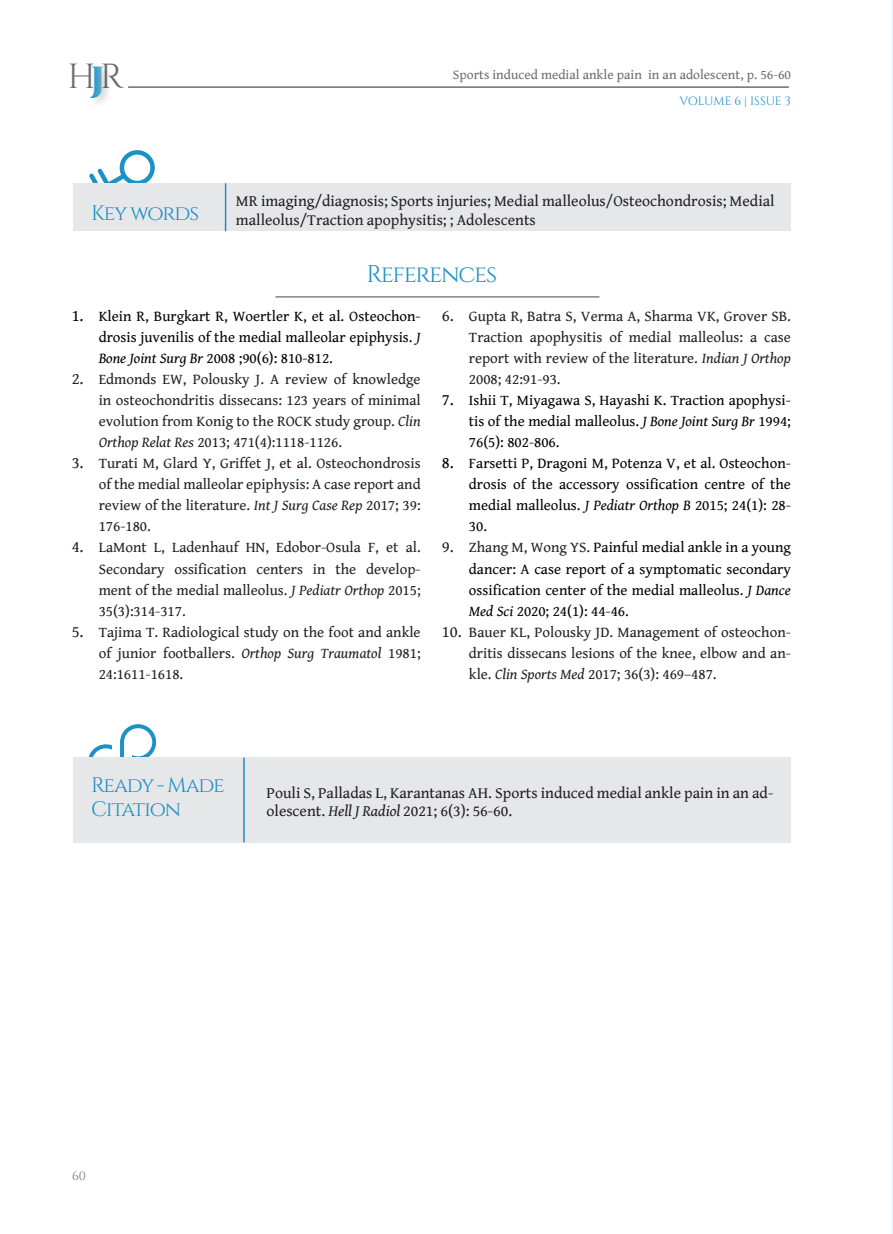
<style>
.page{position:relative;width:893px;height:1234px;background:#fff}
.page>*{position:absolute;margin:0;border:0;box-sizing:border-box;transform-origin:0 0}
.t1{font:34.8px "Cinzel";color:#6c6d70}
.Reff{font:24px "Cinzel";letter-spacing:-.05em;color:#1c91c5}
.Reff-2{font:21px "Cinzel";letter-spacing:-.05em;color:#1c91c5}
.TEXT_new{font:15.75px/18.8px "Gentium Book Basic";color:#231f20}
.t2{font:15px/21px "Gentium Book Basic";color:#231f20;text-align:justify}
.t3{font:15px/21px "Gentium Book Basic";color:#000;text-align:justify}
.t4{font:13.5px "Gentium Book Basic";color:#6c6d70}
.t5{font:12px "Cinzel";letter-spacing:-.015em;color:#1c91c5}
.t6{font:12px "Cinzel";color:#6c6d70}
.s1{font-weight:900;color:#1c91c5}
.s2{font-size:16.5px}
.s3{font-style:italic}
.s4{color:#24140d}
.s5{font-size:16.5px;color:#231f20}
.s6{color:#231f20}
</style>
<div class="page">
<hr style="left:128px;top:86px;width:661px;height:2px;background:#6c6d70">
<div style="left:87px;top:62px;width:27px;height:47px;background:#231f20;opacity:.25"></div>
<svg style="left:89px;top:150px;width:66px;height:33px"></svg>
<div style="left:73px;top:183px;width:718px;height:48px;background:#e6e7e9"></div>
<hr style="left:225px;top:183px;width:1px;height:48px;background:#1c91c5">
<hr style="left:275px;top:296px;width:324px;height:1px;background:#828487">
<svg style="left:88px;top:724px;width:69px;height:33px"></svg>
<div style="left:74px;top:757px;width:717px;height:85px;background:#e6e7e9"></div>
<hr style="left:243px;top:757px;width:2px;height:85px;background:#1c91c5">
<hr style="left:892px;top:0;width:1px;height:1233px;background:#e8f1f8">
<h1 class="t1" style="left:68px;top:56px;width:58px">H<span class="s1">J</span>R</h1>
<p class="t4" style="left:453px;top:65px;width:340px">Sports induced medial ankle pain in an adolescent, p. 56-60</p>
<p class="t5" style="left:679px;top:94px;width:113px">VOLUME 6 | ISSUE 3</p>
<p class="Reff-2" style="left:91px;top:200px;width:110px">Key words</p>
<p class="TEXT_new" style="left:236px;top:191px;width:540px">MR imaging/diagnosis; Sports injuries; Medial malleolus/Osteochondrosis; Medial malleolus/Traction apophysitis; ; Adolescents</p>
<p class="Reff" style="left:366px;top:260px;width:132px">References</p>
<p class="t3" style="left:99px;top:305px;width:323px;text-indent:-27px"><span class="s2">1.</span> Klein R, Burgkart R, Woertler K, et al. Osteochon&shy;drosis juvenilis of the medial malleolar epiphysis. <span class="s3">J Bone Joint Surg Br</span> 2008 ;90(6): 810-812.</p>
<p class="t2" style="left:99px;top:368px;width:323px;text-indent:-27px"><span class="s2">2.</span> Edmonds EW, Polousky J. A review of knowledge in osteochondritis dissecans: 123 years of minimal evolution from Konig to the ROCK study group. <span class="s3">Clin Orthop Relat Res</span> 2013; 471(4):1118-1126.</p>
<p class="t2" style="left:99px;top:452px;width:323px;text-indent:-27px"><span class="s2">3.</span> Turati M, Glard Y, Griffet J, <span class="s4">et al.</span> Osteochondrosis of the medial malleolar epiphysis: A case report and review of the literature. <span class="s3">Int J Surg Case Rep</span> 2017; 39:<br>176-180.</p>
<p class="t2" style="left:99px;top:536px;width:323px;text-indent:-27px"><span class="s2">4.</span> LaMont L, Ladenhauf HN, Edobor-Osula F, et al.<br>Secondary ossification centers in the develop&shy;ment of the medial malleolus. <span class="s3">J Pediatr Orthop</span> 2015; 35(3):314-317.</p>
<p class="t2" style="left:99px;top:620px;width:323px;text-indent:-27px"><span class="s2">5.</span> Tajima T. Radiological study on the foot and ankle of junior footballers. <span class="s3">Orthop Surg Traumatol</span> 1981; 24:1611-1618.</p>
<p class="t2" style="left:469px;top:305px;width:323px;text-indent:-27px"><span class="s2">6.</span> Gupta R, Batra S, Verma A, Sharma VK, Grover SB.<br>Traction apophysitis of medial malleolus: a case report with review of the literature. <span class="s3">Indian J Orthop </span>2008; 42:91-93.</p>
<p class="t3" style="left:469px;top:389px;width:323px;text-indent:-27px"><span class="s2">7.</span> Ishii T, Miyagawa S, Hayashi K. Traction apophysi&shy;tis of the medial malleolus. <span class="s3">J Bone Joint Surg Br</span> 1994; 76(5): 802-806.</p>
<p class="t3" style="left:469px;top:452px;width:323px;text-indent:-27px"><span class="s2">8.</span> Farsetti P, Dragoni M, Potenza V, et al. Osteochon&shy;drosis of the accessory ossification centre of the medial malleolus. <span class="s3">J Pediatr Orthop B</span> 2015; 24(1): 28- 30.</p>
<p class="t3" style="left:469px;top:536px;width:323px;text-indent:-27px"><span class="s5">9.</span> <span class="s6">Zhang M, Wong YS.</span> Painful medial ankle in a young dancer: A case report of a symptomatic secondary ossification center of the medial malleolus. <span class="s3">J Dance Med Sci</span> 2020; 24(1): 44-46.</p>
<p class="t2" style="left:469px;top:620px;width:323px;text-indent:-27px"><span class="s2">10.</span> Bauer KL, Polousky JD. Management of osteochon&shy;dritis dissecans lesions of the knee, elbow and an&shy;kle. <span class="s3">Clin Sports Med</span> 2017; 36(3): 469–487.</p>
<p class="Reff-2" style="left:91px;top:772px;width:135px">Ready - Made</p>
<p class="Reff-2" style="left:91px;top:796px;width:92px">Citation</p>
<p class="TEXT_new" style="left:267px;top:782px;width:508px">Pouli S, Palladas L, Karantanas AH. Sports induced medial ankle pain in an ad&shy;olescent. <span class="s3">Hell J Radiol</span> 2021; 6(3): 56-60.</p>
<p class="t6" style="left:72px;top:1168px;width:15px">60</p>
</div>
